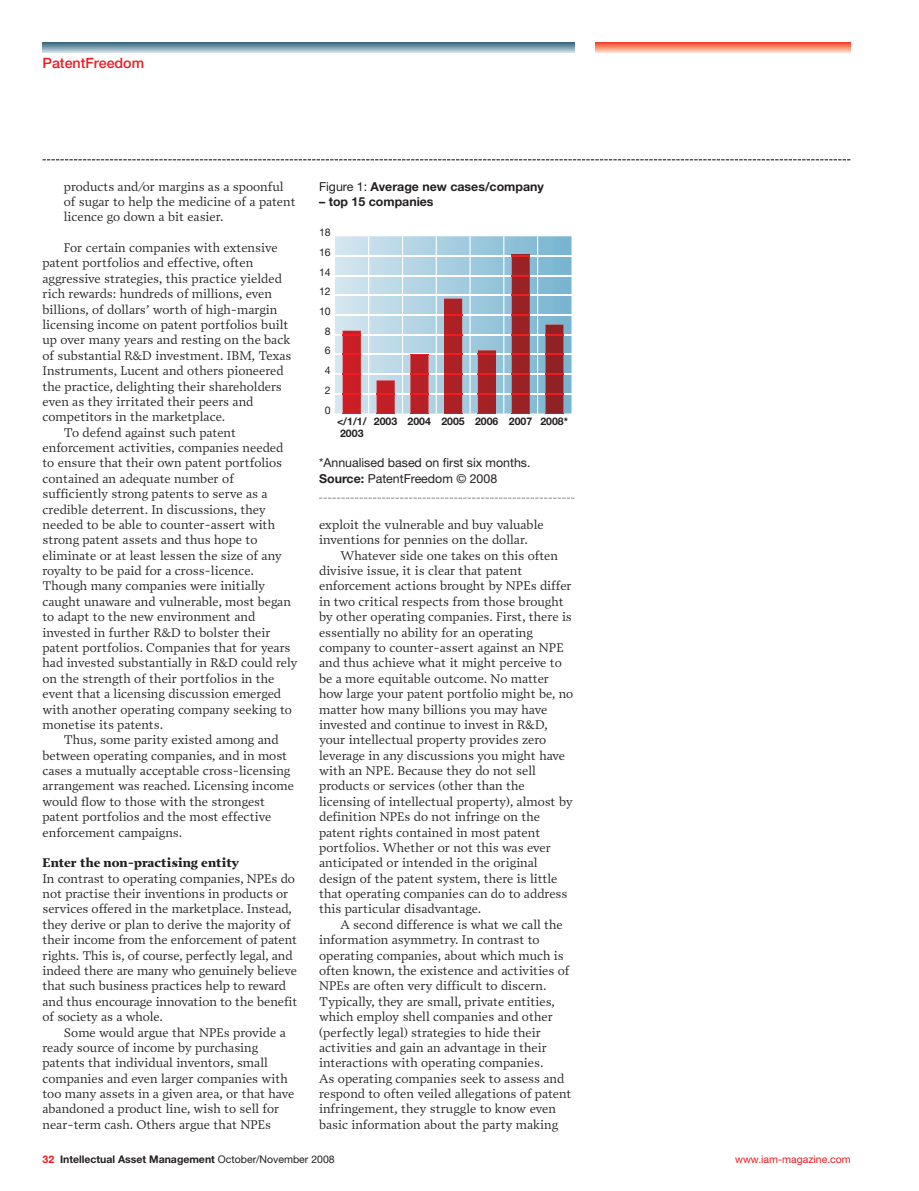
<style>
.page{position:relative;width:919px;height:1191px;background:#fff}
.page>*{position:absolute;margin:0;border:0;box-sizing:border-box;transform-origin:0 0}
.t1{font:500 14.25px "Helvetica Neue";color:#ed1c24}
.t2{font:12.75px/15.5px "Prensa";color:#231f20}
.t3{font:900 12.75px "Prensa";color:#231f20}
.t4{font:12.3px/15.3px "Helvetica Neue";color:#231f20}
.t5{font:700 12.3px "Helvetica Neue";color:#231f20}
.t6{font:700 10.5px/12px "Helvetica Neue";color:#231f20;text-align:center}
.t7{font:10.5px "Helvetica Neue";color:#ed1c24}
.t8{font:10.5px "Helvetica Neue";color:#231f20}
.s1{font-weight:400}
.s2{font-weight:700}
.s3{color:#ed1c24}
</style>
<div class="page">
<svg style="left:335px;top:236px;width:236px;height:178px;background:#b2a5b2"></svg>
<svg style="left:595px;top:43px;width:255px;height:9px;background:#f69277"></svg>
<svg style="left:43px;top:43px;width:531px;height:9px;background:#80a0b0"></svg>
<svg style="left:43px;top:159px;width:807px;height:1px"></svg>
<svg style="left:319px;top:497px;width:255px;height:2px"></svg>
<p class="t1" style="left:43px;top:57px;width:103px">PatentFreedom</p>
<p class="t2" style="left:64px;top:179px;width:233px">products and/or margins as a spoonful of sugar to help the medicine of a patent licence go down a bit easier.</p>
<p class="t2" style="left:64px;top:241px;width:215px">For certain companies with extensive</p>
<p class="t2" style="left:43px;top:256px;width:212px">patent portfolios and effective, often</p>
<p class="t2" style="left:43px;top:272px;width:241px">aggressive strategies, this practice yielded</p>
<p class="t2" style="left:43px;top:287px;width:231px">rich rewards: hundreds of millions, even</p>
<p class="t2" style="left:43px;top:302px;width:236px">billions, of dollars’ worth of high-margin</p>
<p class="t2" style="left:43px;top:318px;width:247px">licensing income on patent portfolios built</p>
<p class="t2" style="left:43px;top:333px;width:249px">up over many years and resting on the back</p>
<p class="t2" style="left:43px;top:349px;width:250px">of substantial R&amp;D investment. IBM, Texas</p>
<p class="t2" style="left:43px;top:364px;width:243px">Instruments, Lucent and others pioneered</p>
<p class="t2" style="left:43px;top:379px;width:241px">the practice, delighting their shareholders</p>
<p class="t2" style="left:43px;top:395px;width:212px">even as they irritated their peers and</p>
<p class="t2" style="left:43px;top:410px;width:184px">competitors in the marketplace.</p>
<p class="t2" style="left:64px;top:425px;width:174px">To defend against such patent</p>
<p class="t2" style="left:43px;top:441px;width:242px">enforcement activities, companies needed</p>
<p class="t2" style="left:43px;top:456px;width:241px">to ensure that their own patent portfolios</p>
<p class="t2" style="left:43px;top:472px;width:193px">contained an adequate number of</p>
<p class="t2" style="left:43px;top:487px;width:226px">sufficiently strong patents to serve as a</p>
<p class="t2" style="left:43px;top:502px;width:225px">credible deterrent. In discussions, they</p>
<p class="t2" style="left:43px;top:518px;width:234px">needed to be able to counter-assert with</p>
<p class="t2" style="left:43px;top:533px;width:216px">strong patent assets and thus hope to</p>
<p class="t2" style="left:43px;top:548px;width:241px">eliminate or at least lessen the size of any</p>
<p class="t2" style="left:43px;top:564px;width:213px">royalty to be paid for a cross-licence.</p>
<p class="t2" style="left:43px;top:579px;width:224px">Though many companies were initially</p>
<p class="t2" style="left:43px;top:595px;width:250px">caught unaware and vulnerable, most began</p>
<p class="t2" style="left:43px;top:610px;width:214px">to adapt to the new environment and</p>
<p class="t2" style="left:43px;top:625px;width:230px">invested in further R&amp;D to bolster their</p>
<p class="t2" style="left:43px;top:641px;width:249px">patent portfolios. Companies that for years</p>
<p class="t2" style="left:43px;top:656px;width:256px">had invested substantially in R&amp;D could rely</p>
<p class="t2" style="left:43px;top:671px;width:233px">on the strength of their portfolios in the</p>
<p class="t2" style="left:43px;top:687px;width:240px">event that a licensing discussion emerged</p>
<p class="t2" style="left:43px;top:702px;width:251px">with another operating company seeking to</p>
<p class="t2" style="left:43px;top:718px;width:122px">monetise its patents.</p>
<p class="t2" style="left:64px;top:733px;width:216px">Thus, some parity existed among and</p>
<p class="t2" style="left:43px;top:748px;width:246px">between operating companies, and in most</p>
<p class="t2" style="left:43px;top:764px;width:249px">cases a mutually acceptable cross-licensing</p>
<p class="t2" style="left:43px;top:779px;width:253px">arrangement was reached. Licensing income</p>
<p class="t2" style="left:43px;top:794px;width:224px">would flow to those with the strongest</p>
<p class="t2" style="left:43px;top:810px;width:230px">patent portfolios and the most effective</p>
<p class="t2" style="left:43px;top:825px;width:141px">enforcement campaigns.</p>
<p class="t3" style="left:43px;top:857px;width:198px">Enter the non-practising entity</p>
<p class="t2" style="left:43px;top:871px;width:256px">In contrast to operating companies, NPEs do not practise their inventions in products or services offered in the marketplace. Instead, they derive or plan to derive the majority of their income from the enforcement of patent rights. This is, of course, perfectly legal, and indeed there are many who genuinely believe that such business practices help to reward and thus encourage innovation to the benefit of society as a whole.</p>
<p class="t2" style="left:43px;top:1025px;width:253px;text-indent:21px">Some would argue that NPEs provide a ready source of income by purchasing patents that individual inventors, small companies and even larger companies with too many assets in a given area, or that have abandoned a product line, wish to sell for near-term cash. Others argue that NPEs</p>
<p class="t5" style="left:319px;top:182px;width:226px"><span class="s1">Figure 1:</span> Average new cases/company</p>
<p class="t5" style="left:319px;top:197px;width:116px">– top 15 companies</p>
<p class="t8" style="left:319px;top:229px;width:13px">18</p>
<p class="t8" style="left:319px;top:248px;width:13px">16</p>
<p class="t8" style="left:319px;top:268px;width:13px">14</p>
<p class="t8" style="left:319px;top:288px;width:13px">12</p>
<p class="t8" style="left:319px;top:307px;width:13px">10</p>
<p class="t8" style="left:325px;top:327px;width:7px">8</p>
<p class="t8" style="left:325px;top:347px;width:7px">6</p>
<p class="t8" style="left:325px;top:367px;width:7px">4</p>
<p class="t8" style="left:325px;top:386px;width:7px">2</p>
<p class="t8" style="left:325px;top:406px;width:7px">0</p>
<p class="t6" style="left:337px;top:416px;width:31px">&lt;/1/1/<br>2003</p>
<p class="t6" style="left:374px;top:416px;width:196px">2003 2004 2005 2006 2007 2008*</p>
<p class="t4" style="left:319px;top:456px;width:213px">*Annualised based on first six months.<br><span class="s2">Source:</span> PatentFreedom © 2008</p>
<p class="t2" style="left:319px;top:518px;width:226px">exploit the vulnerable and buy valuable inventions for pennies on the dollar.</p>
<p class="t2" style="left:319px;top:548px;width:256px;text-indent:21px">Whatever side one takes on this often divisive issue, it is clear that patent enforcement actions brought by NPEs differ in two critical respects from those brought by other operating companies. First, there is essentially no ability for an operating company to counter-assert against an NPE and thus achieve what it might perceive to be a more equitable outcome. No matter how large your patent portfolio might be, no matter how many billions you may have invested and continue to invest in R&amp;D, your intellectual property provides zero leverage in any discussions you might have with an NPE. Because they do not sell products or services (other than the licensing of intellectual property), almost by definition NPEs do not infringe on the patent rights contained in most patent portfolios. Whether or not this was ever anticipated or intended in the original design of the patent system, there is little that operating companies can do to address this particular disadvantage.</p>
<p class="t2" style="left:319px;top:917px;width:254px;text-indent:21px">A second difference is what we call the information asymmetry. In contrast to operating companies, about which much is often known, the existence and activities of NPEs are often very difficult to discern.<br>Typically, they are small, private entities, which employ shell companies and other (perfectly legal) strategies to hide their activities and gain an advantage in their interactions with operating companies.<br>As operating companies seek to assess and respond to often veiled allegations of patent infringement, they struggle to know even basic information about the party making</p>
<p class="t6" style="left:43px;top:1154px;width:293px"><span class="s3">32</span> Intellectual Asset Management <span class="s1">October/November 2008</span></p>
<p class="t7" style="left:735px;top:1155px;width:117px">www.iam-magazine.com</p>
</div>
